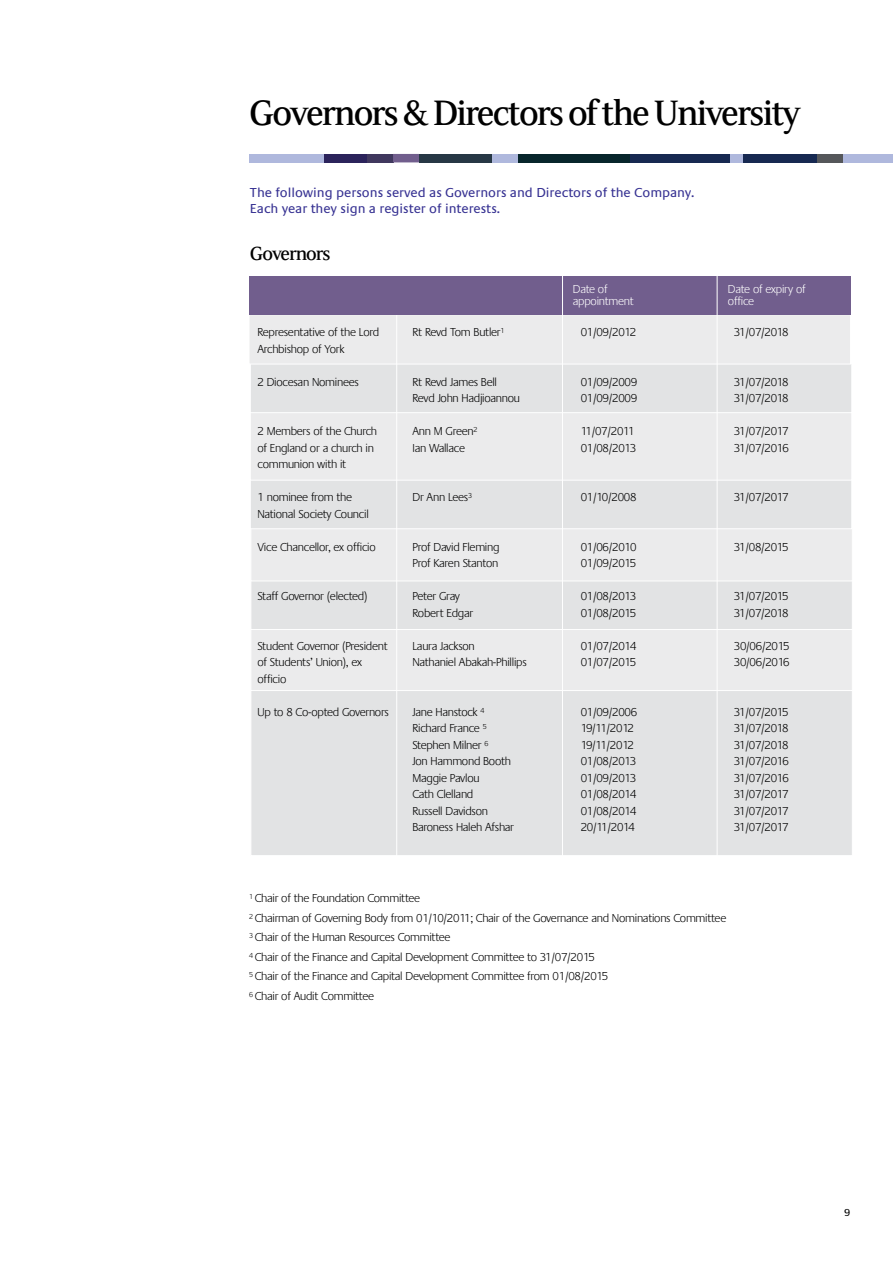
<style>
.page{position:relative;width:893px;height:1263px;background:#fff}
.page>*{position:absolute;margin:0;border:0;box-sizing:border-box;transform-origin:0 0}
.t1{font:500 39px "FS Sally";letter-spacing:-.05em;color:#000}
.t2{font:500 21px "FS Sally";letter-spacing:-.05em;color:#000}
.t3{font:13.5px/16.2px "Praxis LT";color:#363192}
.t4{font:300 12px/16.5px "Praxis LT";letter-spacing:-.02em;color:#000}
.t5{font:300 12px/12px "Praxis LT";letter-spacing:-.02em;color:#fff}
.t6{font:10.5px "Praxis LT";color:#000}
</style>
<div class="page">
<div style="left:250px;top:688px;width:603px;height:168px;background:#e2e3e4;border:1px solid #fff"></div>
<div style="left:250px;top:627px;width:603px;height:64px;background:#ebebec;border:1px solid #fff"></div>
<div style="left:250px;top:580px;width:603px;height:50px;background:#e2e3e4;border:1px solid #fff"></div>
<div style="left:250px;top:528px;width:603px;height:53px;background:#ebebec"></div>
<div style="left:250px;top:479px;width:602px;height:50px;background:#e2e3e4;border:1px solid #fff"></div>
<div style="left:250px;top:397px;width:602px;height:83px;background:#ebebec"></div>
<div style="left:250px;top:363px;width:602px;height:50px;background:#e2e3e4;border:1px solid #fff"></div>
<div style="left:249px;top:314px;width:602px;height:50px;background:#ebebec"></div>
<hr style="left:396px;top:315px;width:1px;height:541px;background:#fff">
<div style="left:249px;top:276px;width:601px;height:39px;background:#715e8d"></div>
<div style="left:249px;top:154px;width:75px;height:8px;background:#afb8dd"></div>
<div style="left:324px;top:154px;width:43px;height:8px;background:#2b235b"></div>
<div style="left:367px;top:154px;width:26px;height:8px;background:#40385e"></div>
<div style="left:393px;top:154px;width:26px;height:8px;background:#715e8d"></div>
<div style="left:419px;top:154px;width:74px;height:8px;background:#273845"></div>
<div style="left:493px;top:154px;width:26px;height:8px;background:#afb8dd"></div>
<div style="left:519px;top:154px;width:85px;height:8px;background:#07262b"></div>
<div style="left:604px;top:154px;width:26px;height:8px;background:#07262b"></div>
<div style="left:630px;top:154px;width:74px;height:8px;background:#172951"></div>
<div style="left:704px;top:154px;width:26px;height:8px;background:#172951"></div>
<div style="left:730px;top:154px;width:14px;height:8px;background:#afb8dd"></div>
<div style="left:744px;top:154px;width:73px;height:8px;background:#172951"></div>
<div style="left:817px;top:154px;width:26px;height:8px;background:#55575a"></div>
<div style="left:843px;top:154px;width:50px;height:8px;background:#afb8dd"></div>
<hr style="left:562px;top:276px;width:1px;height:580px;background:#fff">
<hr style="left:717px;top:276px;width:1px;height:580px;background:#fff">
<h1 class="t1" style="left:249px;top:87px;width:553px">Governors &amp; Directors of the University</h1>
<p class="t3" style="left:250px;top:184px;width:446px">The following persons served as Governors and Directors of the Company.<br>Each year they sign a register of interests.</p>
<h2 class="t2" style="left:250px;top:240px;width:82px">Governors</h2>
<p class="t4" style="left:257px;top:324px;width:123px">Representative of the Lord<br>Archbishop of York</p>
<p class="t4" style="left:257px;top:374px;width:103px">2 Diocesan Nominees</p>
<p class="t4" style="left:257px;top:423px;width:121px">2 Members of the Church of England or a church in communion with it</p>
<p class="t4" style="left:257px;top:489px;width:113px">1 nominee from the<br>National Society Council</p>
<p class="t4" style="left:257px;top:539px;width:120px">Vice Chancellor, ex officio</p>
<p class="t4" style="left:257px;top:588px;width:112px">Staff Governor (elected)</p>
<p class="t4" style="left:257px;top:638px;width:132px">Student Governor (President of Students’ Union), ex officio</p>
<p class="t4" style="left:257px;top:704px;width:133px">Up to 8 Co-opted Governors</p>
<p class="t4" style="left:412px;top:324px;width:94px">Rt Revd Tom Butler<sup>1</sup></p>
<p class="t4" style="left:412px;top:374px;width:109px">Rt Revd James Bell<br>Revd John Hadjioannou</p>
<p class="t4" style="left:412px;top:423px;width:66px">Ann M Green<sup>2<br></sup>Ian Wallace</p>
<p class="t4" style="left:412px;top:489px;width:61px">Dr Ann Lees<sup>3</sup></p>
<p class="t4" style="left:412px;top:539px;width:89px">Prof David Fleming<br>Prof Karen Stanton</p>
<p class="t4" style="left:412px;top:588px;width:62px">Peter Gray<br>Robert Edgar</p>
<p class="t4" style="left:412px;top:638px;width:116px">Laura Jackson<br>Nathaniel Abakah-Phillips</p>
<p class="t4" style="left:412px;top:704px;width:103px">Jane Hanstock <sup>4<br></sup>Richard France <sup>5<br></sup>Stephen Milner <sup>6<br></sup>Jon Hammond Booth<br>Maggie Pavlou<br>Cath Clelland<br>Russell Davidson<br>Baroness Haleh Afshar</p>
<p class="t5" style="left:573px;top:283px;width:63px">Date of appointment</p>
<p class="t5" style="left:728px;top:283px;width:79px">Date of expiry of office</p>
<p class="t4" style="left:581px;top:324px;width:57px">01/09/2012</p>
<p class="t4" style="left:581px;top:374px;width:58px">01/09/2009<br>01/09/2009</p>
<p class="t4" style="left:581px;top:423px;width:57px">11/07/2011<br>01/08/2013</p>
<p class="t4" style="left:581px;top:489px;width:57px">01/10/2008</p>
<p class="t4" style="left:581px;top:539px;width:57px">01/06/2010<br>01/09/2015</p>
<p class="t4" style="left:581px;top:588px;width:57px">01/08/2013<br>01/08/2015</p>
<p class="t4" style="left:581px;top:638px;width:57px">01/07/2014<br>01/07/2015</p>
<p class="t4" style="left:581px;top:704px;width:58px">01/09/2006<br>19/11/2012<br>19/11/2012<br>01/08/2013<br>01/09/2013<br>01/08/2014<br>01/08/2014<br>20/11/2014</p>
<p class="t4" style="left:734px;top:324px;width:56px">31/07/2018</p>
<p class="t4" style="left:734px;top:374px;width:56px">31/07/2018<br>31/07/2018</p>
<p class="t4" style="left:734px;top:423px;width:57px">31/07/2017<br>31/07/2016</p>
<p class="t4" style="left:734px;top:489px;width:56px">31/07/2017</p>
<p class="t4" style="left:734px;top:539px;width:56px">31/08/2015</p>
<p class="t4" style="left:734px;top:588px;width:56px">31/07/2015<br>31/07/2018</p>
<p class="t4" style="left:734px;top:638px;width:57px">30/06/2015<br>30/06/2016</p>
<p class="t4" style="left:734px;top:704px;width:57px;text-align:justify">31/07/2015<br>31/07/2018<br>31/07/2018<br>31/07/2016<br>31/07/2016<br>31/07/2017<br>31/07/2017<br>31/07/2017</p>
<p class="t4" style="left:249px;top:889px;width:479px;line-height:19.5px"><sup>1</sup> Chair of the Foundation Committee<br><sup>2</sup> Chairman of Governing Body from 01/10/2011; Chair of the Governance and Nominations Committee <sup>3</sup> Chair of the Human Resources Committee<br><sup>4</sup> Chair of the Finance and Capital Development Committee to 31/07/2015<br><sup>5</sup> Chair of the Finance and Capital Development Committee from 01/08/2015<br><sup>6</sup> Chair of Audit Committee</p>
<p class="t6" style="left:844px;top:1206px;width:8px">9</p>
</div>
